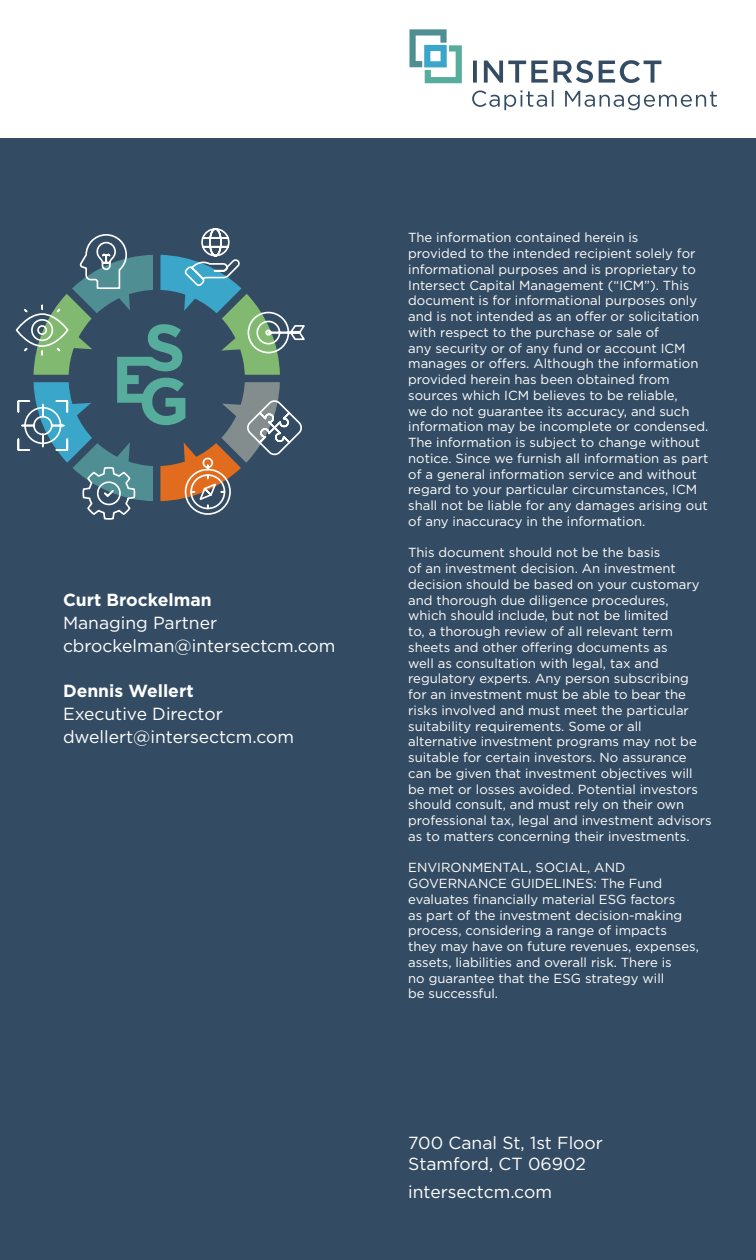
<style>
.page{position:relative;width:756px;height:1260px;background:#fff}
.page>*{position:absolute;margin:0;border:0;box-sizing:border-box;transform-origin:0 0}
.t1{font:17.5px "Gotham";color:#fff}
.t2{font:700 17.5px "Gotham";color:#fff}
.t3{font:13.12px/15.8px "Gotham";color:#fff}
</style>
<div class="page">
<div style="left:0;top:139px;width:756px;height:1121px;background:#344c63"></div>
<svg style="left:410px;top:29px;width:52px;height:54px"></svg>
<svg style="left:473px;top:60px;width:188px;height:23px"></svg>
<svg style="left:472px;top:90px;width:245px;height:20px"></svg>
<svg style="left:15px;top:228px;width:290px;height:292px"></svg>
<p class="t2" style="left:63px;top:588px;width:150px">Curt Brockelman</p>
<p class="t1" style="left:63px;top:612px;width:156px">Managing Partner</p>
<p class="t1" style="left:63px;top:634px;width:274px">cbrockelman@intersectcm.com</p>
<p class="t2" style="left:63px;top:679px;width:132px">Dennis Wellert</p>
<p class="t1" style="left:63px;top:703px;width:161px">Executive Director</p>
<p class="t1" style="left:63px;top:725px;width:233px">dwellert@intersectcm.com</p>
<p class="t3" style="left:408px;top:230px;width:302px">The information contained herein is<br>provided to the intended recipient solely for informational purposes and is proprietary to Intersect Capital Management (“ICM”). This document is for informational purposes only and is not intended as an offer or solicitation with respect to the purchase or sale of<br>any security or of any fund or account ICM manages or offers. Although the information provided herein has been obtained from sources which ICM believes to be reliable,<br>we do not guarantee its accuracy, and such information may be incomplete or condensed.<br>The information is subject to change without notice. Since we furnish all information as part of a general information service and without regard to your particular circumstances, ICM shall not be liable for any damages arising out of any inaccuracy in the information.</p>
<p class="t3" style="left:408px;top:545px;width:305px">This document should not be the basis<br>of an investment decision. An investment decision should be based on your customary and thorough due diligence procedures,<br>which should include, but not be limited<br>to, a thorough review of all relevant term sheets and other offering documents as<br>well as consultation with legal, tax and regulatory experts. Any person subscribing<br>for an investment must be able to bear the risks involved and must meet the particular suitability requirements. Some or all alternative investment programs may not be suitable for certain investors. No assurance can be given that investment objectives will be met or losses avoided. Potential investors should consult, and must rely on their own professional tax, legal and investment advisors as to matters concerning their investments.</p>
<p class="t3" style="left:408px;top:860px;width:292px">ENVIRONMENTAL, SOCIAL, AND GOVERNANCE GUIDELINES: The Fund evaluates financially material ESG factors<br>as part of the investment decision-making process, considering a range of impacts<br>they may have on future revenues, expenses, assets, liabilities and overall risk. There is<br>no guarantee that the ESG strategy will<br>be successful.</p>
<p class="t1" style="left:408px;top:1131px;width:196px">700 Canal St, 1st Floor</p>
<p class="t1" style="left:408px;top:1152px;width:179px">Stamford, CT 06902</p>
<p class="t1" style="left:408px;top:1181px;width:145px">intersectcm.com</p>
</div>
